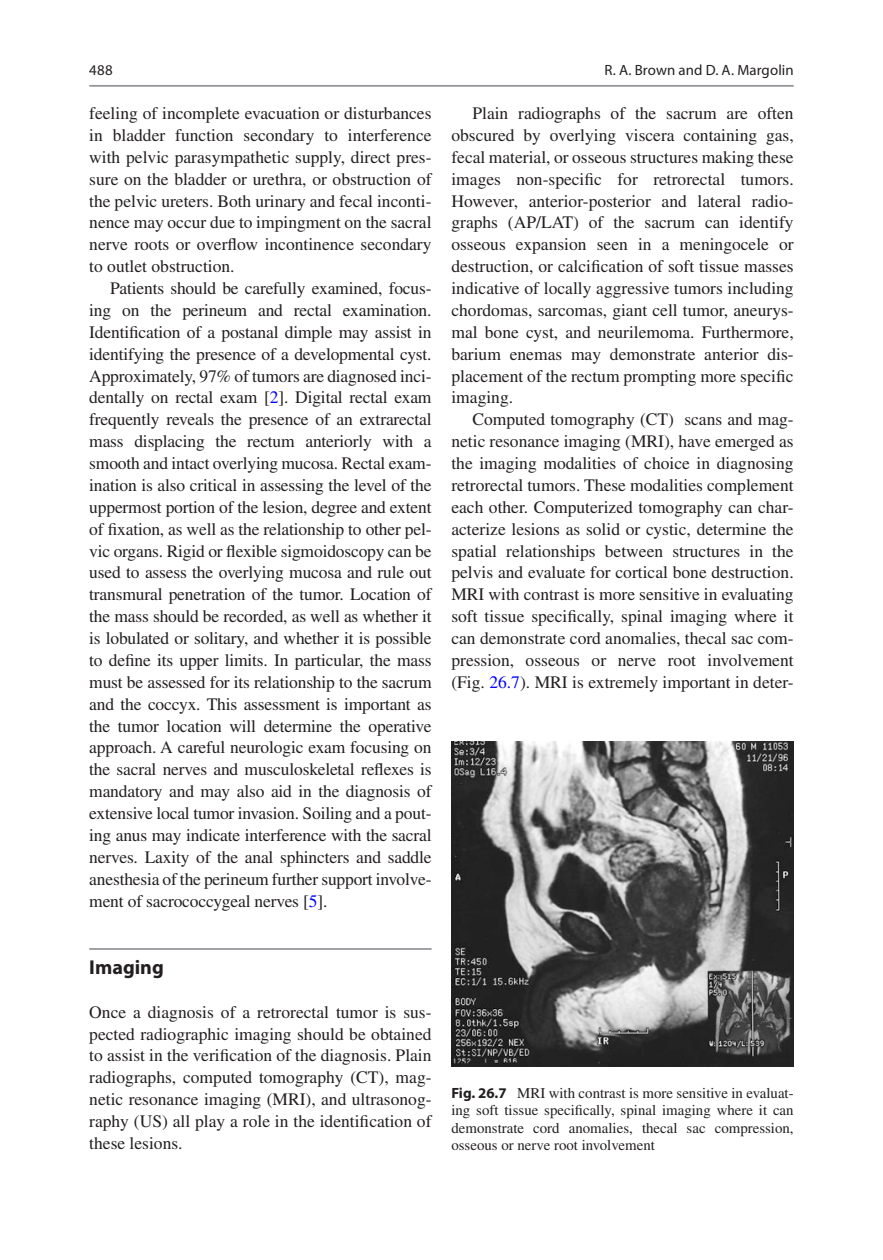
<style>
.page{position:relative;width:883px;height:1260px;background:#fff}
.page>*{position:absolute;margin:0;border:0;box-sizing:border-box;transform-origin:0 0}
.t1{font:700 20.12px "Pnkgdv Myriad Pro";color:#231f20}
.t2{font:17.5px/21.9px "Tyhgvg Times LT Std";color:#231f20;text-align:justify}
.t3{font:14.88px/17.5px "Tyhgvg Times LT Std";color:#231f20;text-align:justify}
.t4{font:14.88px "Ngkndp Myriad Pro";letter-spacing:.005em;color:#231f20}
.t5{font:14.88px "Mhkymw Myriad Pro";color:#231f20}
.s1{color:#00f}
.s2{font-family:"Pnkgdv Myriad Pro";font-weight:700}
</style>
<div class="page">
<hr style="left:89px;top:948px;width:343px;height:2px;background:#939598">
<img style="left:451px;top:741px;width:343px;height:325px">
<hr style="left:89px;top:85px;width:705px;height:2px;background:#939598">
<p class="t5" style="left:89px;top:61px;width:25px">488</p>
<p class="t2" style="left:89px;top:102px;width:344px">feeling of incomplete evacuation or disturbances in bladder function secondary to interference with pelvic parasympathetic supply, direct pres&shy;sure on the bladder or urethra, or obstruction of the pelvic ureters. Both urinary and fecal inconti&shy;nence may occur due to impingment on the sacral nerve roots or overflow incontinence secondary to outlet obstruction.</p>
<p class="t2" style="left:89px;top:277px;width:344px;text-indent:21px">Patients should be carefully examined, focus&shy;ing on the perineum and rectal examination.<br>Identification of a postanal dimple may assist in identifying the presence of a developmental cyst.<br>Approximately, 97% of tumors are diagnosed inci&shy;dentally on rectal exam [<span class="s1">2</span>]. Digital rectal exam frequently reveals the presence of an extrarectal mass displacing the rectum anteriorly with a smooth and intact overlying mucosa. Rectal exam&shy;ination is also critical in assessing the level of the uppermost portion of the lesion, degree and extent of fixation, as well as the relationship to other pel&shy;vic organs. Rigid or flexible sigmoidoscopy can be used to assess the overlying mucosa and rule out transmural penetration of the tumor. Location of the mass should be recorded, as well as whether it is lobulated or solitary, and whether it is possible to define its upper limits. In particular, the mass must be assessed for its relationship to the sacrum and the coccyx. This assessment is important as the tumor location will determine the operative approach. A careful neurologic exam focusing on the sacral nerves and musculoskeletal reflexes is mandatory and may also aid in the diagnosis of extensive local tumor invasion. Soiling and a pout&shy;ing anus may indicate interference with the sacral nerves. Laxity of the anal sphincters and saddle anesthesia of the perineum further support involve&shy;ment of sacrococcygeal nerves [<span class="s1">5</span>].</p>
<p class="t4" style="left:604px;top:61px;width:191px">R. A. Brown and D. A. Margolin</p>
<p class="t2" style="left:451px;top:102px;width:344px;text-indent:21px">Plain radiographs of the sacrum are often obscured by overlying viscera containing gas, fecal material, or osseous structures making these images non-specific for retrorectal tumors.<br>However, anterior-posterior and lateral radio&shy;graphs (AP/LAT) of the sacrum can identify osseous expansion seen in a meningocele or destruction, or calcification of soft tissue masses indicative of locally aggressive tumors including chordomas, sarcomas, giant cell tumor, aneurys&shy;mal bone cyst, and neurilemoma. Furthermore, barium enemas may demonstrate anterior dis&shy;placement of the rectum prompting more specific imaging.</p>
<p class="t2" style="left:451px;top:408px;width:344px;text-indent:21px">Computed tomography (CT) scans and mag&shy;netic resonance imaging (MRI), have emerged as the imaging modalities of choice in diagnosing retrorectal tumors. These modalities complement each other. Computerized tomography can char&shy;acterize lesions as solid or cystic, determine the spatial relationships between structures in the pelvis and evaluate for cortical bone destruction.<br>MRI with contrast is more sensitive in evaluating soft tissue specifically, spinal imaging where it can demonstrate cord anomalies, thecal sac com&shy;pression, osseous or nerve root involvement (Fig. <span class="s1">26.7</span>). MRI is extremely important in deter-</p>
<p class="t1" style="left:89px;top:954px;width:76px">Imaging</p>
<p class="t2" style="left:89px;top:1001px;width:344px">Once a diagnosis of a retrorectal tumor is sus&shy;pected radiographic imaging should be obtained to assist in the verification of the diagnosis. Plain radiographs, computed tomography (CT), mag&shy;netic resonance imaging (MRI), and ultrasonog&shy;raphy (US) all play a role in the identification of these lesions.</p>
<p class="t3" style="left:451px;top:1084px;width:344px"><span class="s2">Fig. 26.7</span> MRI with contrast is more sensitive in evaluat&shy;ing soft tissue specifically, spinal imaging where it can demonstrate cord anomalies, thecal sac compression, osseous or nerve root involvement</p>
</div>
